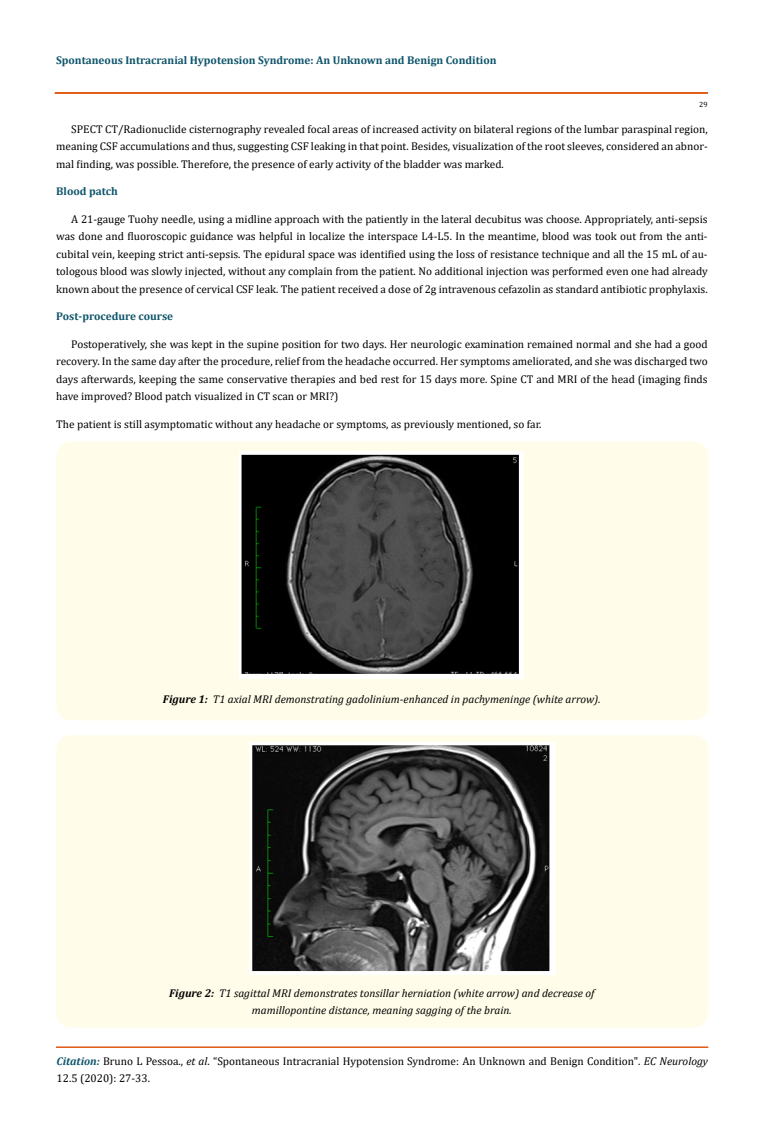
<style>
.page{position:relative;width:764px;height:1140px;background:#fff}
.page>*{position:absolute;margin:0;border:0;box-sizing:border-box;transform-origin:0 0}
.t1{font:11.25px/17.5px "Cambria";color:#000;text-align:justify}
.t2{font:italic 11.25px/17.5px "Cambria";color:#000;text-align:center}
.t3{font:700 11.25px "Cambria";color:#0e546a}
.t4{font:7.5px "Cambria";color:#000}
.s1{font-weight:700}
.s2{font-weight:700;font-style:italic;color:#0e546a}
.s3{font-style:italic}
</style>
<div class="page">
<div style="left:55px;top:93px;width:653px;height:1px;border:1px solid #e05d1a"></div>
<div style="left:56px;top:1047px;width:652px;height:1px;border:1px solid #e05d1a"></div>
<div style="left:56px;top:441px;width:652px;height:279px;background:#fffde9;border-radius:15px"></div>
<img style="left:240px;top:452px;width:284px;height:227px">
<div style="left:56px;top:735px;width:652px;height:293px;background:#fffde9;border-radius:15px"></div>
<img style="left:250px;top:743px;width:306px;height:232px">
<p class="t3" style="left:56px;top:53px;width:442px">Spontaneous Intracranial Hypotension Syndrome: An Unknown and Benign Condition</p>
<p class="t4" style="left:699px;top:100px;width:10px">29</p>
<p class="t1" style="left:56px;top:120px;width:653px;text-indent:15px">SPECT CT/Radionuclide cisternography revealed focal areas of increased activity on bilateral regions of the lumbar paraspinal region, meaning CSF accumulations and thus, suggesting CSF leaking in that point. Besides, visualization of the root sleeves, considered an abnor&shy;mal finding, was possible. Therefore, the presence of early activity of the bladder was marked.</p>
<p class="t3" style="left:56px;top:183px;width:63px">Blood patch</p>
<p class="t1" style="left:56px;top:210px;width:653px;text-indent:15px">A 21-gauge Tuohy needle, using a midline approach with the patiently in the lateral decubitus was choose. Appropriately, anti-sepsis was done and fluoroscopic guidance was helpful in localize the interspace L4-L5. In the meantime, blood was took out from the anti&shy;cubital vein, keeping strict anti-sepsis. The epidural space was identified using the loss of resistance technique and all the 15 mL of au&shy;tologous blood was slowly injected, without any complain from the patient. No additional injection was performed even one had already known about the presence of cervical CSF leak. The patient received a dose of 2g intravenous cefazolin as standard antibiotic prophylaxis.</p>
<p class="t3" style="left:56px;top:308px;width:118px">Post-procedure course</p>
<p class="t1" style="left:56px;top:335px;width:653px;text-indent:15px">Postoperatively, she was kept in the supine position for two days. Her neurologic examination remained normal and she had a good recovery. In the same day after the procedure, relief from the headache occurred. Her symptoms ameliorated, and she was discharged two days afterwards, keeping the same conservative therapies and bed rest for 15 days more. Spine CT and MRI of the head (imaging finds have improved? Blood patch visualized in CT scan or MRI?)</p>
<p class="t1" style="left:56px;top:415px;width:487px">The patient is still asymptomatic without any headache or symptoms, as previously mentioned, so far.</p>
<p class="t2" style="left:163px;top:690px;width:439px"><span class="s1">Figure 1:</span> T1 axial MRI demonstrating gadolinium-enhanced in pachymeninge (white arrow).</p>
<p class="t2" style="left:169px;top:984px;width:427px"><span class="s1">Figure 2:</span> T1 sagittal MRI demonstrates tonsillar herniation (white arrow) and decrease of mamillopontine distance, meaning sagging of the brain.</p>
<p class="t1" style="left:57px;top:1052px;width:653px"><span class="s2">Citation:</span> Bruno L Pessoa., <span class="s3">et al</span>. “Spontaneous Intracranial Hypotension Syndrome: An Unknown and Benign Condition". <span class="s3">EC Neurology<br></span>12.5 (2020): 27-33.</p>
</div>
